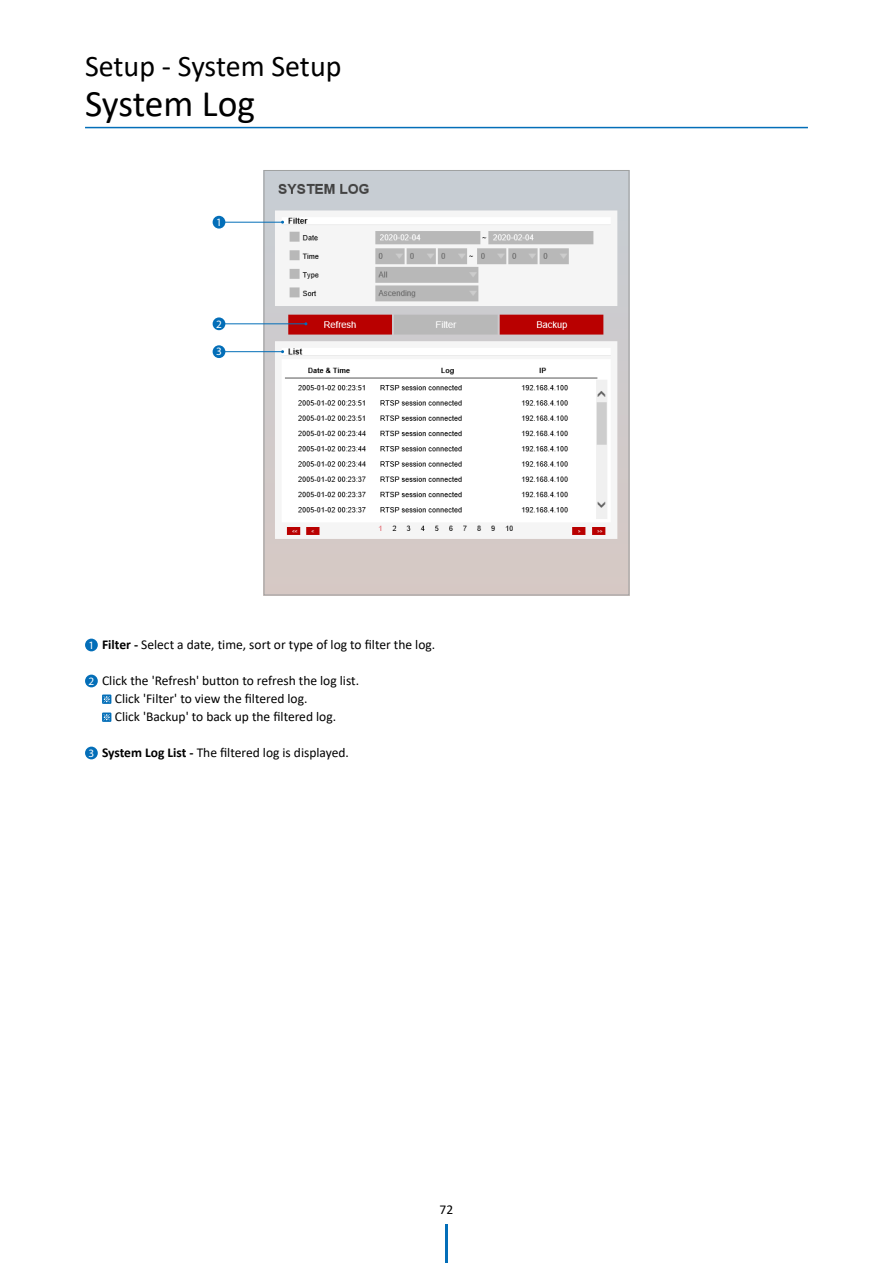
<style>
.page{position:relative;width:893px;height:1263px;background:#fff}
.page>*{position:absolute;margin:0;border:0;box-sizing:border-box;transform-origin:0 0}
.t1{font:37.5px "Calibri";letter-spacing:-.01em;color:#000}
.t2{font:30px "Calibri";color:#000}
.t3{font:13.5px/18px "Calibri";color:#000}
.t4{font:11.25px "Myriad Pro";color:#fff}
.s1{font-family:"Myriad Pro";font-size:11.25px;color:#fff}
.s2{font-weight:700}
</style>
<div class="page">
<hr style="left:85px;top:127px;width:723px;height:1px;background:#036eb8">
<hr style="left:445px;top:1225px;width:3px;height:38px;background:#036eb8">
<img style="left:266px;top:172px;width:361px;height:421px">
<div style="left:264px;top:170px;width:365px;height:425px;border:1px solid #9fa0a0"></div>
<div style="left:85px;top:639px;width:13px;height:12px;background:#036eb8;border-radius:50%"></div>
<div style="left:85px;top:675px;width:13px;height:12px;background:#036eb8;border-radius:50%"></div>
<svg style="left:102px;top:694px;width:9px;height:10px"></svg>
<svg style="left:103px;top:696px;width:7px;height:6px"></svg>
<svg style="left:102px;top:712px;width:9px;height:10px"></svg>
<svg style="left:103px;top:714px;width:7px;height:6px"></svg>
<div style="left:85px;top:747px;width:13px;height:12px;background:#036eb8;border-radius:50%"></div>
<hr style="left:219px;top:222px;width:64px;height:1px;background:#036eb8">
<div style="left:213px;top:216px;width:12px;height:13px;background:#036eb8;border-radius:50%"></div>
<hr style="left:219px;top:351px;width:64px;height:1px;background:#036eb8">
<div style="left:213px;top:345px;width:12px;height:13px;background:#036eb8;border-radius:50%"></div>
<hr style="left:219px;top:323px;width:87px;height:1px;background:#036eb8">
<div style="left:213px;top:317px;width:12px;height:13px;background:#036eb8;border-radius:50%"></div>
<h2 class="t2" style="left:85px;top:45px;width:258px">Setup - System Setup</h2>
<h1 class="t1" style="left:85px;top:77px;width:172px">System Log</h1>
<p class="t4" style="left:216px;top:215px;width:7px">1</p>
<p class="t4" style="left:216px;top:317px;width:7px">2</p>
<p class="t4" style="left:216px;top:345px;width:7px">3</p>
<p class="t3" style="left:89px;top:635px;width:348px"><span class="s1">1</span> <span class="s2">Filter -</span> Select a date, time, sort or type of log to filter the log.</p>
<p class="t3" style="left:115px;top:671px;width:246px;text-indent:-26px"><span class="s1">2</span> Click the 'Refresh' button to refresh the log list.<br>Click 'Filter' to view the filtered log.<br>Click 'Backup' to back up the filtered log.</p>
<p class="t3" style="left:89px;top:743px;width:262px"><span class="s1">3</span> <span class="s2">System Log List -</span> The filtered log is displayed.</p>
<p class="t3" style="left:440px;top:1201px;width:15px">72</p>
</div>
